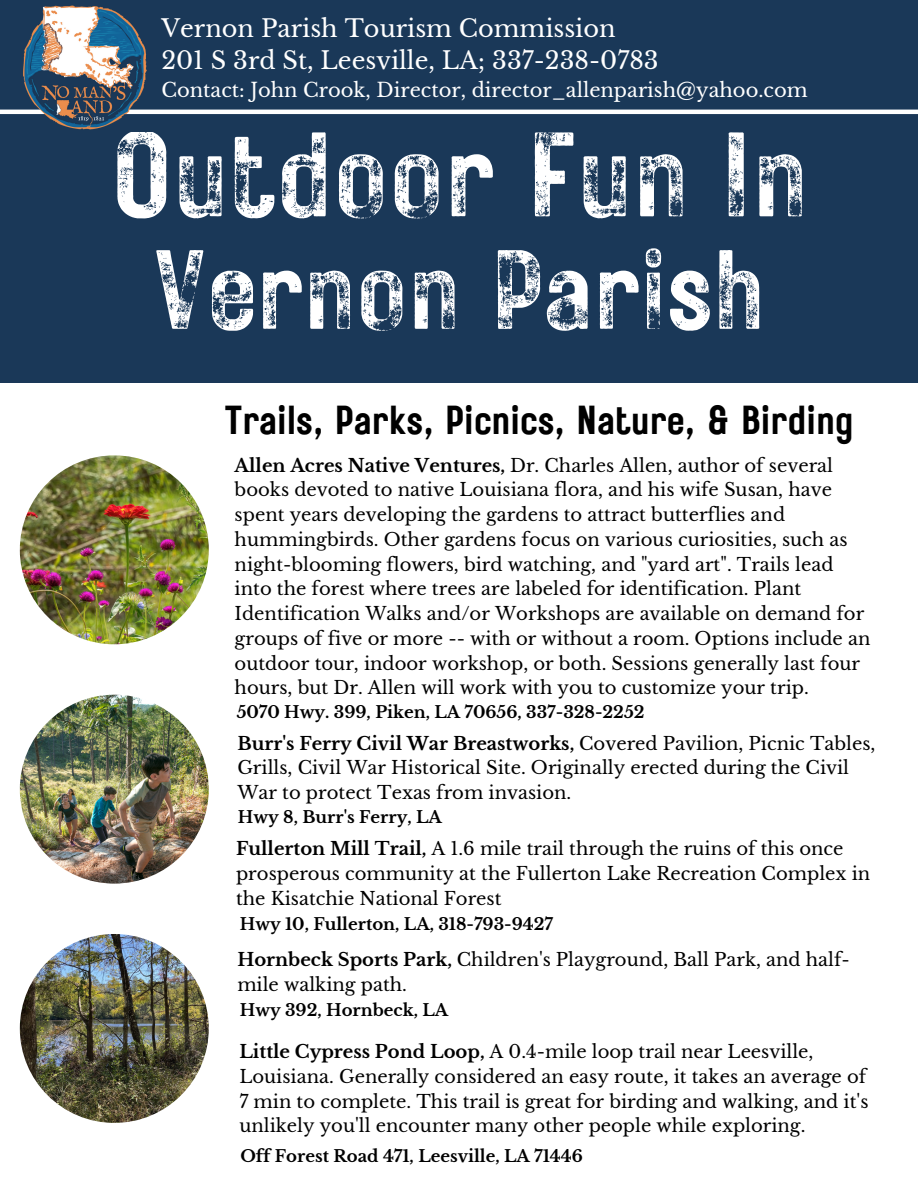
<style>
.page{position:relative;width:918px;height:1188px;background:#fff}
.page>*{position:absolute;margin:0;border:0;box-sizing:border-box;transform-origin:0 0}
.t1{font:120px "Rustic Printed Stamp";color:#fff}
.t2{font:112.5px "Rustic Printed Stamp";color:#fff}
.t3{font:40.5px "Rustic Printed";color:#000}
.t4{font:24px "Libre Baskerville";color:#fff}
.t5{font:19.5px "Libre Baskerville";color:#fff}
.t6{font:18px/24.8px "Libre Baskerville";color:#000}
.t7{font:700 16.5px "Libre Baskerville";color:#000}
.s1{font-weight:700}
</style>
<div class="page">
<div style="left:0;top:23px;width:918px;height:360px;background:#1a3858"></div>
<div style="left:0;top:0;width:918px;height:132px;background:#1a3858"></div>
<hr style="left:0;top:110px;width:918px;height:4px;background:#fff">
<img style="left:20px;top:5px;width:130px;height:125px">
<img style="left:20px;top:934px;width:189px;height:189px;border-radius:50%">
<img style="left:20px;top:695px;width:189px;height:189px;border-radius:50%">
<img style="left:20px;top:455px;width:189px;height:189px;border-radius:50%">
<p class="t4" style="left:161px;top:13px;width:456px">Vernon Parish Tourism Commission</p>
<p class="t4" style="left:161px;top:46px;width:499px">201 S 3rd St, Leesville, LA; 337-238-0783</p>
<p class="t5" style="left:161px;top:78px;width:648px">Contact: John Crook, Director, director_allenparish@yahoo.com</p>
<p class="t1" style="left:110px;top:94px;width:699px">Outdoor Fun In</p>
<p class="t2" style="left:153px;top:214px;width:613px">Vernon Parish</p>
<p class="t3" style="left:225px;top:392px;width:631px">Trails, Parks, Picnics, Nature, &amp; Birding</p>
<p class="t6" style="left:235px;top:453px;width:637px"><span class="s1">Allen Acres Native Ventures,</span> Dr. Charles Allen, author of several books devoted to native Louisiana flora, and his wife Susan, have spent years developing the gardens to attract butterflies and hummingbirds. Other gardens focus on various curiosities, such as night-blooming flowers, bird watching, and "yard art". Trails lead into the forest where trees are labeled for identification. Plant Identification Walks and/or Workshops are available on demand for groups of five or more -- with or without a room. Options include an outdoor tour, indoor workshop, or both. Sessions generally last four hours, but Dr. Allen will work with you to customize your trip.</p>
<p class="t7" style="left:237px;top:702px;width:409px">5070 Hwy. 399, Piken, LA 70656, 337-328-2252</p>
<p class="t6" style="left:237px;top:731px;width:640px"><span class="s1">Burr's Ferry Civil War Breastworks,</span> Covered Pavilion, Picnic Tables,<br>Grills, Civil War Historical Site. Originally erected during the Civil<br>War to protect Texas from invasion.</p>
<p class="t7" style="left:238px;top:807px;width:205px">Hwy 8, Burr's Ferry, LA</p>
<p class="t6" style="left:236px;top:836px;width:636px"><span class="s1">Fullerton Mill Trail,</span> A 1.6 mile trail through the ruins of this once prosperous community at the Fullerton Lake Recreation Complex in the Kisatchie National Forest</p>
<p class="t7" style="left:240px;top:914px;width:315px">Hwy 10, Fullerton, LA, 318-793-9427</p>
<p class="t6" style="left:237px;top:947px;width:614px"><span class="s1">Hornbeck Sports Park,</span> Children's Playground, Ball Park, and half&shy;mile walking path.</p>
<p class="t7" style="left:240px;top:1000px;width:210px">Hwy 392, Hornbeck, LA</p>
<p class="t6" style="left:239px;top:1039px;width:631px"><span class="s1">Little Cypress Pond Loop,</span> A 0.4-mile loop trail near Leesville, Louisiana. Generally considered an easy route, it takes an average of 7 min to complete. This trail is great for birding and walking, and it's unlikely you'll encounter many other people while exploring.</p>
<p class="t7" style="left:240px;top:1145px;width:344px">Off Forest Road 471, Leesville, LA 71446</p>
</div>
